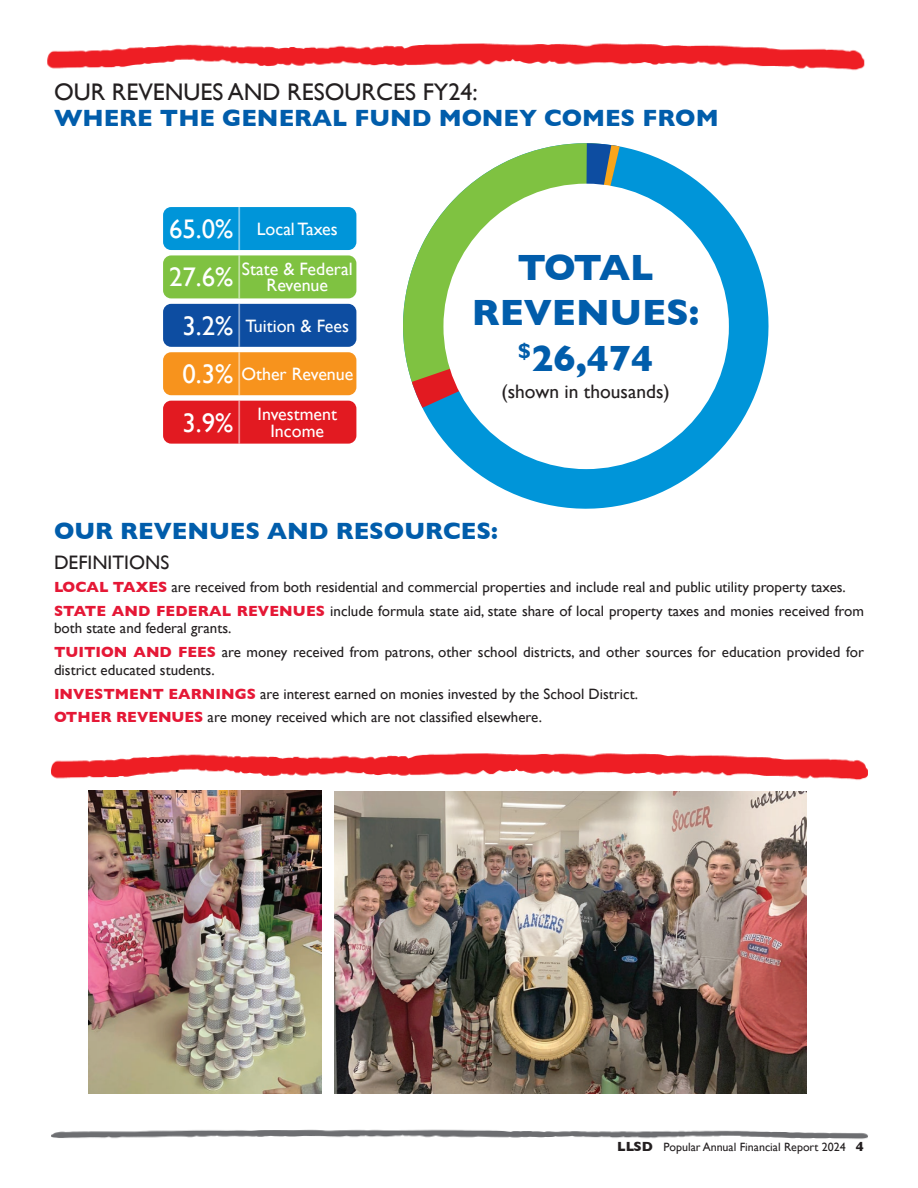
<style>
.page{position:relative;width:918px;height:1188px;background:#fff}
.page>*{position:absolute;margin:0;border:0;box-sizing:border-box;transform-origin:0 0}
.t1{font:700 37.2px/45.3px "Gill Sans";color:#015dab;text-align:center}
.t2{font:26.85px/48.4px "Gill Sans";color:#fff;text-align:center}
.t3{font:700 24px "Gill Sans";color:#015dab}
.t4{font:24px "Gill Sans";color:#231f20}
.t5{font:19.5px "Gill Sans";color:#231f20}
.t6{font:17.85px/16.2px "Gill Sans";color:#fff;text-align:center}
.t7{font:15px/23.9px "Gill Sans";color:#231f20}
.t8{font:12px "Gill Sans";color:#231f20}
.s1{font-weight:700;color:#e51836}
.s2{font-weight:700;font-size:13.5px}
</style>
<div class="page">
<div style="left:163px;top:207px;width:193px;height:43px;background:#0095d9;border-radius:8px"></div>
<hr style="left:238px;top:207px;width:2px;height:43px;background:#fff">
<div style="left:163px;top:255px;width:193px;height:43px;background:#7fc241;border-radius:8px"></div>
<hr style="left:238px;top:255px;width:2px;height:43px;background:#fff">
<div style="left:163px;top:304px;width:193px;height:43px;background:#0d4da1;border-radius:8px"></div>
<hr style="left:238px;top:304px;width:2px;height:43px;background:#fff">
<div style="left:163px;top:352px;width:193px;height:43px;background:#f7931d;border-radius:8px"></div>
<hr style="left:238px;top:352px;width:2px;height:43px;background:#fff">
<div style="left:163px;top:401px;width:193px;height:43px;background:#e21a21;border-radius:8px"></div>
<hr style="left:238px;top:401px;width:2px;height:43px;background:#fff">
<svg style="left:427px;top:146px;width:342px;height:363px;fill:#0095d9"></svg>
<svg style="left:403px;top:143px;width:172px;height:221px;fill:#7fc241"></svg>
<svg style="left:407px;top:364px;width:64px;height:53px"></svg>
<svg style="left:575px;top:143px;width:46px;height:45px;background:#53857e"></svg>
<div style="left:443px;top:184px;width:286px;height:285px;background:#fff;border-radius:50%"></div>
<img style="left:51px;top:1129px;width:817px;height:10px">
<img style="left:51px;top:753px;width:817px;height:43px">
<img style="left:47px;top:43px;width:818px;height:28px">
<img style="left:89px;top:791px;width:233px;height:303px">
<img style="left:335px;top:791px;width:471px;height:303px">
<h3 class="t4" style="left:54px;top:78px;width:425px">OUR REVENUES AND RESOURCES FY24:</h3>
<h3 class="t3" style="left:54px;top:103px;width:666px">WHERE THE GENERAL FUND MONEY COMES FROM</h3>
<h2 class="t2" style="left:169px;top:204px;width:66px">65.0%<br>27.6%<br>3.2%<br>0.3%<br>3.9%</h2>
<p class="t6" style="left:257px;top:221px;width:83px">Local Taxes</p>
<p class="t6" style="left:242px;top:261px;width:112px">State &amp; Federal<br>Revenue</p>
<p class="t6" style="left:246px;top:317px;width:105px">Tuition &amp; Fees</p>
<p class="t6" style="left:241px;top:366px;width:113px">Other Revenue</p>
<p class="t6" style="left:258px;top:406px;width:81px">Investment<br>Income</p>
<h1 class="t1" style="left:472px;top:245px;width:229px">TOTAL<br>REVENUES: <sup>$</sup>26,474</h1>
<h3 class="t5" style="left:501px;top:380px;width:170px">(shown in thousands)</h3>
<h3 class="t3" style="left:54px;top:517px;width:445px">OUR REVENUES AND RESOURCES:</h3>
<h3 class="t5" style="left:54px;top:551px;width:117px">DEFINITIONS</h3>
<p class="t7" style="left:54px;top:575px;width:812px"><span class="s1">LOCAL TAXES</span> are received from both residential and commercial properties and include real and public utility property taxes.<br><span class="s1">STATE AND FEDERAL REVENUES</span> include formula state aid, state share of local property taxes and monies received from</p>
<p class="t7" style="left:54px;top:616px;width:812px">both state and federal grants.<br><span class="s1">TUITION AND FEES</span> are money received from patrons, other school districts, and other sources for education provided for</p>
<p class="t7" style="left:54px;top:658px;width:585px">district educated students.<br><span class="s1">INVESTMENT EARNINGS</span> are interest earned on monies invested by the School District.<br><span class="s1">OTHER REVENUES</span> are money received which are not classified elsewhere.</p>
<p class="t8" style="left:617px;top:1140px;width:248px"><span class="s2">LLSD</span> Popular Annual Financial Report 2024 <span class="s2">4</span></p>
</div>
